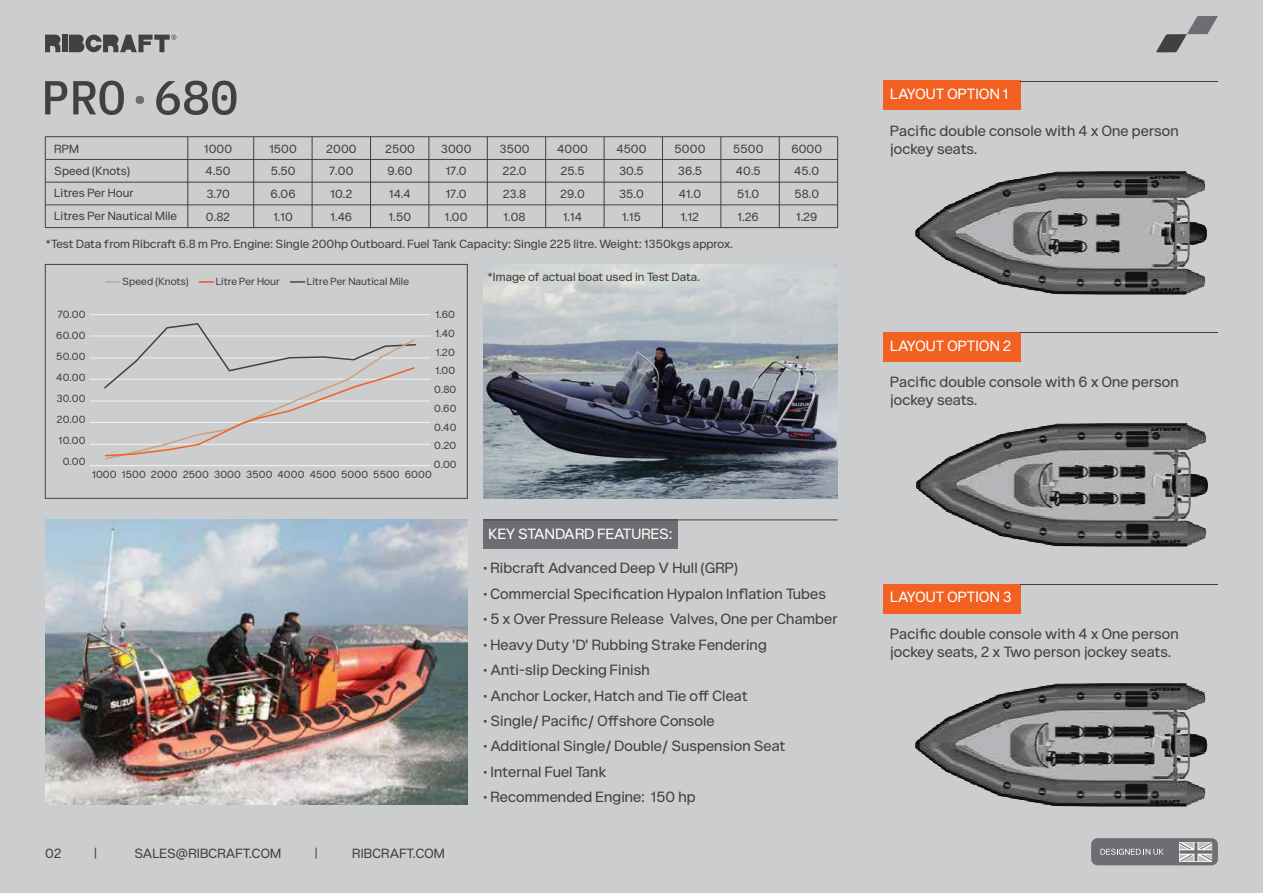
<style>
.page{position:relative;width:1263px;height:893px;background:#cbcdce}
.page>*{position:absolute;margin:0;border:0;box-sizing:border-box;transform-origin:0 0}
.t1{font:15px/18px "Catalogue";letter-spacing:.01em;color:#414042}
.t2{font:15px/18px "Catalogue";letter-spacing:.01em;color:#424042}
.t3{font:15px "Catalogue";letter-spacing:.01em;color:#fff}
.t4{font:13.5px "Catalogue";letter-spacing:.01em;color:#414042}
.t5{font:12px/22.4px "Catalogue";letter-spacing:.01em;color:#414042}
.t6{font:12px "Catalogue";letter-spacing:.01em;color:#424042}
.t7{font:10.5px/21px "Catalogue";letter-spacing:.015em;color:#414042;text-align:right}
.t8{font:10.5px "Catalogue";letter-spacing:.01em;color:#434243}
</style>
<div class="page">
<hr style="left:90px;top:314px;width:340px;height:1px;background:#f2f3f3">
<hr style="left:90px;top:336px;width:340px;height:1px;background:#f2f3f3">
<hr style="left:90px;top:358px;width:340px;height:1px;background:#f2f3f3">
<hr style="left:90px;top:379px;width:340px;height:1px;background:#f2f3f3">
<hr style="left:90px;top:401px;width:340px;height:1px;background:#f2f3f3">
<hr style="left:90px;top:422px;width:340px;height:1px;background:#f2f3f3">
<hr style="left:90px;top:444px;width:340px;height:1px;background:#f2f3f3">
<hr style="left:90px;top:465px;width:340px;height:1px;background:#f2f3f3">
<svg style="left:103px;top:323px;width:314px;height:137px"></svg>
<svg style="left:45px;top:81px;width:22px;height:33px"></svg>
<svg style="left:73px;top:81px;width:51px;height:34px"></svg>
<svg style="left:136px;top:96px;width:8px;height:8px"></svg>
<svg style="left:156px;top:81px;width:80px;height:34px"></svg>
<svg style="left:1156px;top:16px;width:62px;height:36px"></svg>
<div style="left:62px;top:35px;width:5px;height:17px;background:#414042"></div>
<svg style="left:45px;top:35px;width:15px;height:17px"></svg>
<svg style="left:69px;top:35px;width:107px;height:17px"></svg>
<div style="left:1091px;top:838px;width:127px;height:27px;background:#6d6e71;border-radius:6px"></div>
<svg style="left:1100px;top:849px;width:64px;height:6px"></svg>
<svg style="left:1179px;top:842px;width:33px;height:19px"></svg>
<div style="left:483px;top:520px;width:195px;height:29px;background:#6d6e71"></div>
<hr style="left:45px;top:137px;width:1px;height:91px;background:#414042">
<hr style="left:188px;top:137px;width:1px;height:91px;background:#414042">
<hr style="left:45px;top:205px;width:793px;height:1px;background:#414042">
<hr style="left:45px;top:182px;width:793px;height:1px;background:#414042">
<hr style="left:45px;top:159px;width:793px;height:1px;background:#414042">
<hr style="left:45px;top:136px;width:793px;height:1px;background:#414042">
<hr style="left:45px;top:227px;width:793px;height:1px;background:#414042">
<hr style="left:253px;top:137px;width:1px;height:91px;background:#414042">
<hr style="left:312px;top:137px;width:1px;height:91px;background:#414042">
<hr style="left:370px;top:137px;width:1px;height:91px;background:#414042">
<hr style="left:429px;top:137px;width:1px;height:91px;background:#414042">
<hr style="left:487px;top:137px;width:1px;height:91px;background:#414042">
<hr style="left:545px;top:137px;width:1px;height:91px;background:#414042">
<hr style="left:604px;top:137px;width:1px;height:91px;background:#414042">
<hr style="left:662px;top:137px;width:1px;height:91px;background:#414042">
<hr style="left:721px;top:137px;width:1px;height:91px;background:#414042">
<hr style="left:779px;top:137px;width:1px;height:91px;background:#414042">
<hr style="left:837px;top:137px;width:1px;height:91px;background:#414042">
<img style="left:483px;top:264px;width:355px;height:234px">
<svg style="left:105px;top:281px;width:16px;height:2px"></svg>
<svg style="left:199px;top:281px;width:15px;height:2px"></svg>
<svg style="left:290px;top:281px;width:15px;height:2px"></svg>
<div style="left:45px;top:264px;width:422px;height:234px;border:1px solid #414042"></div>
<img style="left:45px;top:520px;width:422px;height:285px">
<hr style="left:483px;top:520px;width:355px;height:1px;background:#424042">
<img style="left:916px;top:423px;width:292px;height:124px">
<div style="left:883px;top:333px;width:138px;height:29px;background:#f26122"></div>
<hr style="left:1021px;top:333px;width:197px;height:1px;background:#424042">
<img style="left:915px;top:683px;width:293px;height:124px">
<div style="left:883px;top:584px;width:138px;height:29px;background:#f26122"></div>
<hr style="left:1021px;top:585px;width:197px;height:1px;background:#424042">
<img style="left:915px;top:171px;width:292px;height:124px">
<div style="left:883px;top:81px;width:138px;height:29px;background:#f26122"></div>
<hr style="left:1021px;top:81px;width:197px;height:1px;background:#424042">
<p class="t5" style="left:54px;top:139px;width:26px">RPM</p>
<p class="t5" style="left:204px;top:139px;width:30px">1000</p>
<p class="t5" style="left:269px;top:139px;width:29px">1500</p>
<p class="t5" style="left:326px;top:139px;width:32px">2000</p>
<p class="t5" style="left:385px;top:139px;width:31px">2500</p>
<p class="t5" style="left:441px;top:139px;width:32px">3000</p>
<p class="t5" style="left:500px;top:139px;width:32px">3500</p>
<p class="t5" style="left:557px;top:139px;width:32px">4000</p>
<p class="t5" style="left:616px;top:139px;width:32px">4500</p>
<p class="t5" style="left:675px;top:139px;width:32px">5000</p>
<p class="t5" style="left:791px;top:139px;width:32px">6000</p>
<p class="t5" style="left:733px;top:139px;width:32px">5500</p>
<p class="t5" style="left:54px;top:161px;width:124px">Speed (Knots)<br>Litres Per Hour<br>Litres Per Nautical Mile</p>
<p class="t5" style="left:46px;top:234px;width:689px">*Test Data from Ribcraft 6.8 m Pro. Engine: Single 200hp Outboard. Fuel Tank Capacity: Single 225 litre. Weight: 1350kgs approx.</p>
<p class="t8" style="left:122px;top:277px;width:68px">Speed (Knots)</p>
<p class="t8" style="left:216px;top:277px;width:66px">Litre Per Hour</p>
<p class="t8" style="left:307px;top:277px;width:104px">Litre Per Nautical Mile</p>
<p class="t5" style="left:206px;top:161px;width:26px">4.50</p>
<p class="t5" style="left:271px;top:161px;width:26px">5.50</p>
<p class="t5" style="left:329px;top:161px;width:26px">7.00</p>
<p class="t5" style="left:388px;top:161px;width:26px">9.60</p>
<p class="t5" style="left:446px;top:161px;width:22px">17.0</p>
<p class="t5" style="left:502px;top:161px;width:26px">22.0</p>
<p class="t5" style="left:560px;top:161px;width:26px">25.5</p>
<p class="t5" style="left:619px;top:161px;width:26px">30.5</p>
<p class="t5" style="left:678px;top:161px;width:26px">36.5</p>
<p class="t5" style="left:794px;top:161px;width:26px">45.0</p>
<p class="t5" style="left:736px;top:161px;width:26px">40.5</p>
<p class="t5" style="left:206px;top:183px;width:25px">3.70</p>
<p class="t5" style="left:271px;top:183px;width:27px">6.06</p>
<p class="t5" style="left:330px;top:183px;width:23px">10.2</p>
<p class="t5" style="left:389px;top:183px;width:23px">14.4</p>
<p class="t5" style="left:446px;top:183px;width:22px">17.0</p>
<p class="t5" style="left:503px;top:183px;width:25px">23.8</p>
<p class="t5" style="left:560px;top:183px;width:26px">29.0</p>
<p class="t5" style="left:619px;top:183px;width:26px">35.0</p>
<p class="t5" style="left:679px;top:183px;width:24px">41.0</p>
<p class="t5" style="left:794px;top:183px;width:26px">58.0</p>
<p class="t5" style="left:737px;top:183px;width:24px">51.0</p>
<p class="t5" style="left:206px;top:206px;width:26px">0.82</p>
<p class="t5" style="left:273px;top:206px;width:21px">1.10</p>
<p class="t5" style="left:331px;top:206px;width:23px">1.46</p>
<p class="t5" style="left:389px;top:206px;width:24px">1.50</p>
<p class="t5" style="left:445px;top:206px;width:24px">1.00</p>
<p class="t5" style="left:504px;top:206px;width:23px">1.08</p>
<p class="t5" style="left:563px;top:206px;width:20px">1.14</p>
<p class="t5" style="left:622px;top:206px;width:20px">1.15</p>
<p class="t5" style="left:681px;top:206px;width:20px">1.12</p>
<p class="t5" style="left:796px;top:206px;width:23px">1.29</p>
<p class="t5" style="left:738px;top:206px;width:23px">1.26</p>
<p class="t6" style="left:487px;top:272px;width:214px">*Image of actual boat used in Test Data.</p>
<p class="t7" style="left:56px;top:305px;width:31px">70.00<br>60.00<br>50.00<br>40.00<br>30.00<br>20.00<br>10.00<br>0.00</p>
<p class="t7" style="left:436px;top:305px;width:21px">1.60</p>
<p class="t7" style="left:436px;top:342px;width:21px">1.20</p>
<p class="t7" style="left:436px;top:324px;width:21px">1.40</p>
<p class="t7" style="left:434px;top:362px;width:24px;line-height:18.8px;text-align:left">1.00<br>0.80</p>
<p class="t7" style="left:434px;top:400px;width:24px;line-height:18.8px;text-align:justify">0.60<br>0.40<br>0.20<br>0.00</p>
<p class="t7" style="left:92px;top:465px;width:341px">1000 1500 2000 2500 3000 3500 4000 4500 5000 5500 6000</p>
<p class="t4" style="left:45px;top:848px;width:18px">02</p>
<p class="t4" style="left:135px;top:848px;width:148px">SALES@RIBCRAFT.COM</p>
<p class="t4" style="left:315px;top:848px;width:4px">|</p>
<p class="t4" style="left:94px;top:848px;width:4px">|</p>
<p class="t4" style="left:352px;top:848px;width:94px">RIBCRAFT.COM</p>
<p class="t3" style="left:488px;top:529px;width:185px">KEY STANDARD FEATURES:</p>
<p class="t1" style="left:483px;top:560px;width:256px">• Ribcraft Advanced Deep V Hull (GRP)</p>
<p class="t1" style="left:483px;top:586px;width:344px">• Commercial Specification Hypalon Inflation Tubes</p>
<p class="t1" style="left:483px;top:611px;width:356px">• 5 x Over Pressure Release Valves, One per Chamber</p>
<p class="t1" style="left:483px;top:637px;width:285px">• Heavy Duty 'D' Rubbing Strake Fendering</p>
<p class="t1" style="left:483px;top:662px;width:168px">• Anti-slip Decking Finish</p>
<p class="t1" style="left:483px;top:688px;width:266px">• Anchor Locker, Hatch and Tie off Cleat</p>
<p class="t1" style="left:483px;top:713px;width:233px">• Single/ Pacific/ Offshore Console</p>
<p class="t1" style="left:483px;top:738px;width:304px">• Additional Single/ Double/ Suspension Seat</p>
<p class="t1" style="left:483px;top:764px;width:125px">• Internal Fuel Tank</p>
<p class="t1" style="left:483px;top:789px;width:214px">• Recommended Engine: 150 hp</p>
<p class="t3" style="left:890px;top:88px;width:120px">LAYOUT OPTION 1</p>
<p class="t2" style="left:890px;top:123px;width:290px">Pacific double console with 4 x One person jockey seats.</p>
<p class="t3" style="left:890px;top:340px;width:123px">LAYOUT OPTION 2</p>
<p class="t2" style="left:890px;top:374px;width:290px">Pacific double console with 6 x One person jockey seats.</p>
<p class="t3" style="left:890px;top:592px;width:123px">LAYOUT OPTION 3</p>
<p class="t1" style="left:890px;top:626px;width:290px">Pacific double console with 4 x One person jockey seats, 2 x Two person jockey seats.</p>
</div>
